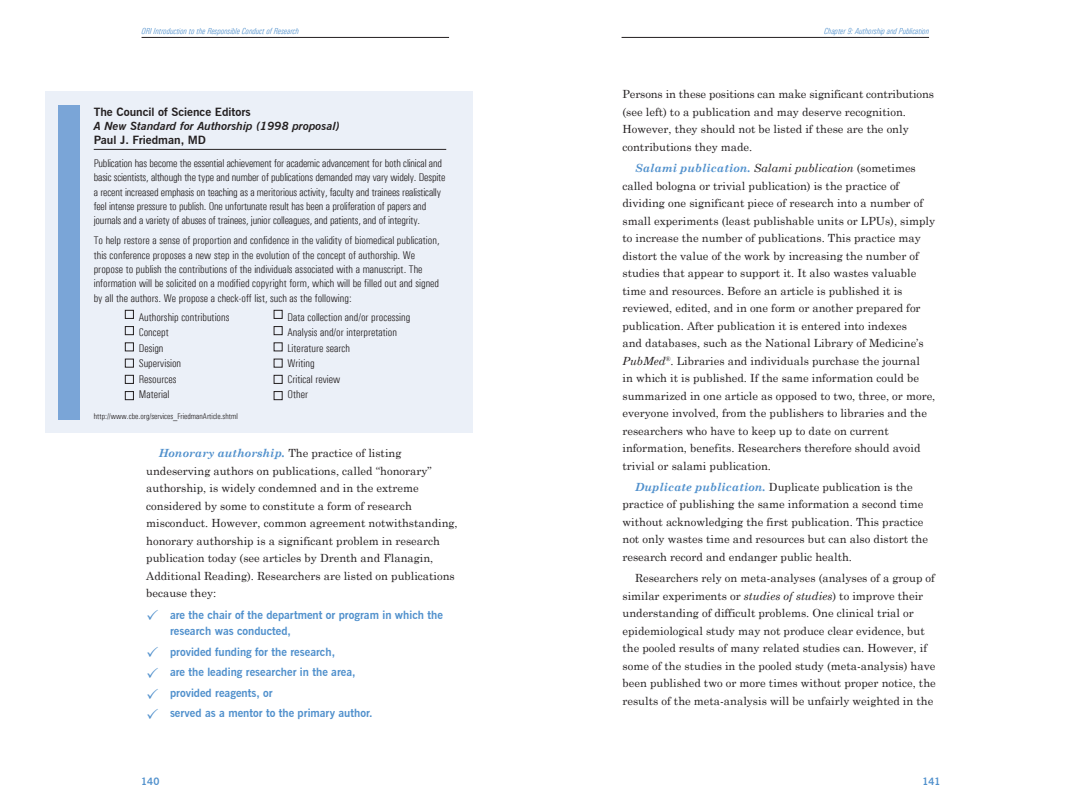
<style>
.page{position:relative;width:1080px;height:810px;background:#fff}
.page>*{position:absolute;margin:0;border:0;box-sizing:border-box;transform-origin:0 0}
.Body_text{font:11.25px/17.5px "Century Schoolbook";color:#231f20}
.BOX_text_--_narr{font:300 condensed 11.25px/14.2px "Univers";color:#231f20;scale:1.05 1}
.CHECK_List{font:700 11.25px/16.2px "News Gothic BT";color:#5090cc}
.Body_Text_--_NO_INDENT{font:11.25px/17.5px "Century Schoolbook";color:#231f20}
.BOX_Head{font:italic 700 11.25px/14.2px "News Gothic BT";color:#231f20;scale:1.05 1}
.BOX_Head-2{font:700 11.25px "News Gothic BT";color:#231f20;scale:1.05 1}
.t1{font:700 10px "News Gothic BT";color:#5090cc}
.BOX_text_subhd{font:italic 300 condensed 8.75px "Univers";color:#5090cc}
.BOX_text_--_narr-2{font:300 condensed 8.38px "Univers";color:#231f20;scale:1.05 1}
.s1{font-style:normal}
.s2{font-weight:700;font-style:italic;color:#5090cc}
.s3{font-style:italic}
</style>
<div class="page">
<hr style="left:142px;top:37px;width:307px;height:1px;background:#231f20">
<div style="left:45px;top:91px;width:427px;height:341px;background:#ebf0f8"></div>
<div style="left:58px;top:106px;width:22px;height:314px;background:#7aa5d7"></div>
<hr style="left:94px;top:149px;width:352px;height:1px;background:#231f20">
<div style="left:125px;top:310px;width:9px;height:9px;border:1px solid #231f20"></div>
<div style="left:125px;top:326px;width:9px;height:9px;border:1px solid #231f20"></div>
<div style="left:125px;top:343px;width:9px;height:8px;border:1px solid #231f20"></div>
<div style="left:125px;top:359px;width:9px;height:9px;border:1px solid #231f20"></div>
<div style="left:125px;top:375px;width:9px;height:9px;border:1px solid #231f20"></div>
<div style="left:125px;top:391px;width:9px;height:9px;border:1px solid #231f20"></div>
<div style="left:274px;top:310px;width:9px;height:9px;border:1px solid #231f20"></div>
<div style="left:274px;top:326px;width:9px;height:9px;border:1px solid #231f20"></div>
<div style="left:274px;top:375px;width:9px;height:9px;border:1px solid #231f20"></div>
<div style="left:274px;top:391px;width:9px;height:9px;border:1px solid #231f20"></div>
<hr style="left:622px;top:37px;width:307px;height:1px;background:#231f20">
<p class="BOX_text_subhd" style="left:142px;top:26px;width:159px">ORI Introduction to the Responsible Conduct of Research</p>
<p class="BOX_Head-2" style="left:94px;top:105px;width:151px">The Council of Science Editors</p>
<p class="BOX_Head" style="left:94px;top:119px;width:236px">A New Standard for Authorship (1998 proposal)<br><span class="s1">Paul J. Friedman, MD</span></p>
<p class="BOX_text_--_narr" style="left:94px;top:156px;width:336px">Publication has become the essential achievement for academic advancement for both clinical and basic scientists, although the type and number of publications demanded may vary widely. Despite a recent increased emphasis on teaching as a meritorious activity, faculty and trainees realistically feel intense pressure to publish. One unfortunate result has been a proliferation of papers and journals and a variety of abuses of trainees, junior colleagues, and patients, and of integrity.</p>
<p class="BOX_text_--_narr" style="left:94px;top:234px;width:331px">To help restore a sense of proportion and confidence in the validity of biomedical publication, this conference proposes a new step in the evolution of the concept of authorship. We propose to publish the contributions of the individuals associated with a manuscript. The information will be solicited on a modified copyright form, which will be filled out and signed by all the authors. We propose a check-off list, such as the following:</p>
<p class="BOX_text_--_narr" style="left:139px;top:310px;width:88px">Authorship contributions</p>
<p class="BOX_text_--_narr" style="left:288px;top:310px;width:118px">Data collection and/or processing</p>
<p class="BOX_text_--_narr" style="left:139px;top:325px;width:30px">Concept</p>
<p class="BOX_text_--_narr" style="left:288px;top:325px;width:106px">Analysis and/or interpretation</p>
<p class="BOX_text_--_narr" style="left:139px;top:341px;width:25px">Design</p>
<p class="BOX_text_--_narr" style="left:288px;top:341px;width:61px">Literature search</p>
<p class="BOX_text_--_narr" style="left:139px;top:356px;width:42px">Supervision</p>
<p class="BOX_text_--_narr" style="left:288px;top:356px;width:27px">Writing</p>
<p class="BOX_text_--_narr" style="left:139px;top:372px;width:37px">Resources</p>
<p class="BOX_text_--_narr" style="left:288px;top:372px;width:52px">Critical review</p>
<p class="BOX_text_--_narr" style="left:139px;top:387px;width:31px">Material</p>
<p class="BOX_text_--_narr" style="left:288px;top:387px;width:21px">Other</p>
<p class="BOX_text_--_narr-2" style="left:94px;top:411px;width:139px">http://www.cbe.org/services_FriedmanArticle.shtml</p>
<p class="Body_text" style="left:146px;top:444px;width:313px;text-indent:12px"><span class="s2">Honorary authorship.</span> The practice of listing undeserving authors on publications, called “honorary” authorship, is widely condemned and in the extreme considered by some to constitute a form of research misconduct. However, common agreement notwithstanding, honorary authorship is a significant problem in research publication today (see articles by Drenth and Flanagin, Additional Reading). Researchers are listed on publications because they:</p>
<p class="CHECK_List" style="left:170px;top:607px;width:274px">are the chair of the department or program in which the research was conducted,</p>
<p class="CHECK_List" style="left:170px;top:643px;width:167px">provided funding for the research,</p>
<p class="CHECK_List" style="left:170px;top:664px;width:187px">are the leading researcher in the area,</p>
<p class="CHECK_List" style="left:170px;top:685px;width:104px">provided reagents, or</p>
<p class="CHECK_List" style="left:170px;top:705px;width:204px">served as a mentor to the primary author.</p>
<p class="t1" style="left:141px;top:775px;width:20px">140</p>
<p class="BOX_text_subhd" style="left:824px;top:26px;width:106px">Chapter 9: Authorship and Publication</p>
<p class="Body_Text_--_NO_INDENT" style="left:622px;top:85px;width:313px">Persons in these positions can make significant contributions (see left) to a publication and may deserve recognition.<br>However, they should not be listed if these are the only contributions they made.</p>
<p class="Body_text" style="left:622px;top:159px;width:314px;text-indent:12px"><span class="s2">Salami publication.</span> <span class="s3">Salami publication</span> (sometimes called bologna or trivial publication) is the practice of dividing one significant piece of research into a number of small experiments (least publishable units or LPUs), simply to increase the number of publications. This practice may distort the value of the work by increasing the number of studies that appear to support it. It also wastes valuable time and resources. Before an article is published it is reviewed, edited, and in one form or another prepared for publication. After publication it is entered into indexes<br>and databases, such as the National Library of Medicine’s <span class="s3">PubMed</span><sup>®</sup>. Libraries and individuals purchase the journal<br>in which it is published. If the same information could be summarized in one article as opposed to two, three, or more, everyone involved, from the publishers to libraries and the researchers who have to keep up to date on current information, benefits. Researchers therefore should avoid trivial or salami publication.</p>
<p class="Body_text" style="left:622px;top:478px;width:307px;text-indent:12px"><span class="s2">Duplicate publication.</span> Duplicate publication is the practice of publishing the same information a second time without acknowledging the first publication. This practice not only wastes time and resources but can also distort the research record and endanger public health.</p>
<p class="Body_text" style="left:622px;top:569px;width:315px;text-indent:12px">Researchers rely on meta-analyses (analyses of a group of similar experiments or <span class="s3">studies of studies</span>) to improve their understanding of difficult problems. One clinical trial or epidemiological study may not produce clear evidence, but the pooled results of many related studies can. However, if some of the studies in the pooled study (meta-analysis) have been published two or more times without proper notice, the results of the meta-analysis will be unfairly weighted in the</p>
<p class="t1" style="left:922px;top:775px;width:20px">141</p>
</div>
